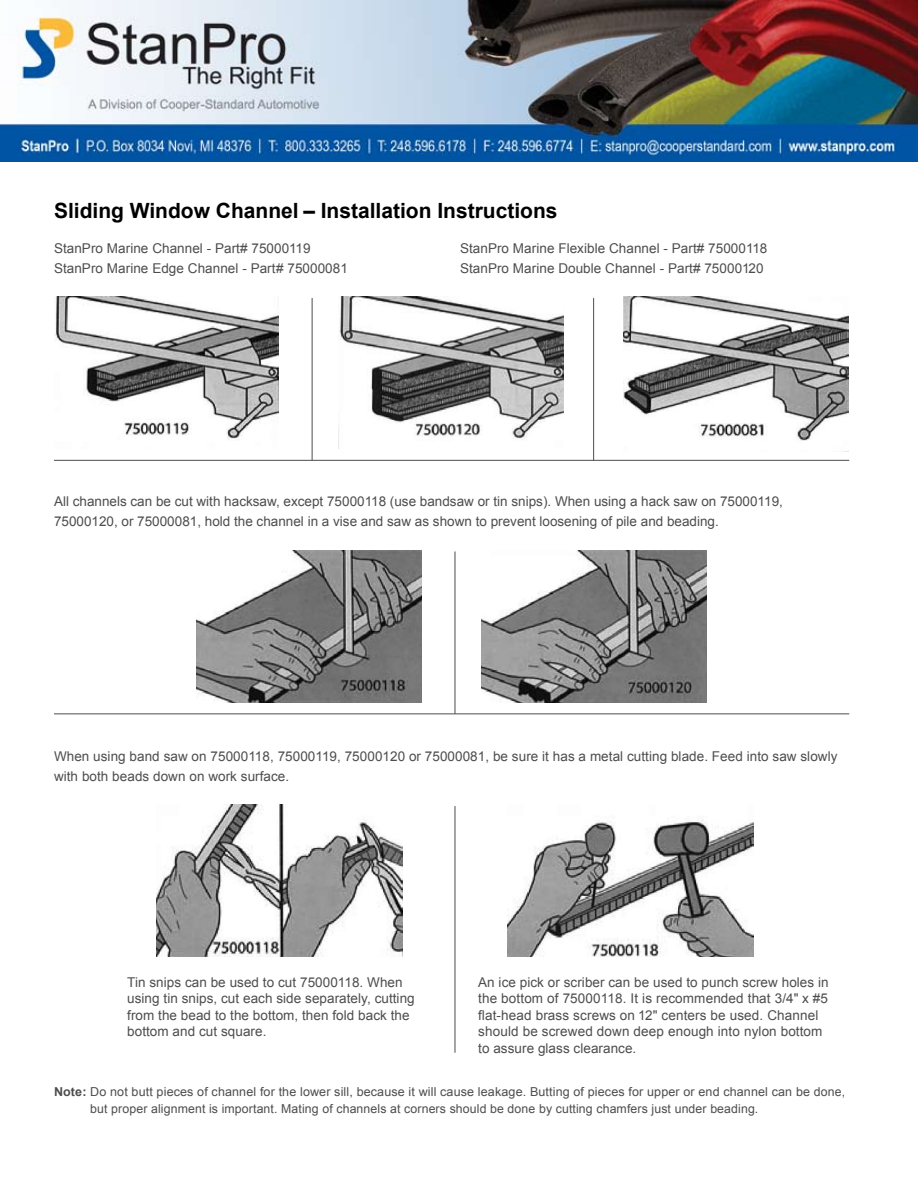
<style>
.page{position:relative;width:918px;height:1188px;background:#fff}
.page>*{position:absolute;margin:0;border:0;box-sizing:border-box;transform-origin:0 0}
.t1{font:700 21px "Arial";color:#000}
.t2{font:13.5px/16.5px "Arial";letter-spacing:.005em;color:#4d4d4f}
.t3{font:12.3px/16.5px "Arial";letter-spacing:.01em;color:#4d4d4f}
.s1{font-weight:700}
</style>
<div class="page">
<img style="left:0;top:0;width:918px;height:162px">
<hr style="left:312px;top:298px;width:1px;height:162px;background:#4d4d4f">
<hr style="left:593px;top:298px;width:1px;height:162px;background:#4d4d4f">
<hr style="left:54px;top:460px;width:795px;height:1px;background:#4d4d4f">
<hr style="left:54px;top:713px;width:795px;height:1px;background:#4d4d4f">
<img style="left:623px;top:297px;width:225px;height:155px">
<img style="left:55px;top:297px;width:224px;height:143px">
<img style="left:339px;top:297px;width:225px;height:143px">
<hr style="left:455px;top:551px;width:1px;height:163px;background:#4d4d4f">
<img style="left:197px;top:550px;width:225px;height:152px">
<img style="left:481px;top:550px;width:225px;height:152px">
<hr style="left:455px;top:806px;width:1px;height:247px;background:#4d4d4f">
<img style="left:157px;top:805px;width:245px;height:152px">
<img style="left:508px;top:820px;width:245px;height:137px">
<h1 class="t1" style="left:54px;top:197px;width:505px">Sliding Window Channel – Installation Instructions</h1>
<p class="t2" style="left:54px;top:238px;width:295px;line-height:20.2px">StanPro Marine Channel - Part# 75000119<br>StanPro Marine Edge Channel - Part# 75000081</p>
<p class="t2" style="left:460px;top:238px;width:309px;line-height:20.2px">StanPro Marine Flexible Channel - Part# 75000118<br>StanPro Marine Double Channel - Part# 75000120</p>
<p class="t2" style="left:54px;top:491px;width:730px;line-height:20.2px">All channels can be cut with hacksaw, except 75000118 (use bandsaw or tin snips). When using a hack saw on 75000119,<br>75000120, or 75000081, hold the channel in a vise and saw as shown to prevent loosening of pile and beading.</p>
<p class="t2" style="left:54px;top:746px;width:785px;line-height:20.2px">When using band saw on 75000118, 75000119, 75000120 or 75000081, be sure it has a metal cutting blade. Feed into saw slowly with both beads down on work surface.</p>
<p class="t2" style="left:127px;top:974px;width:289px">Tin snips can be used to cut 75000118. When using tin snips, cut each side separately, cutting from the bead to the bottom, then fold back the bottom and cut square.</p>
<p class="t2" style="left:478px;top:974px;width:352px">An ice pick or scriber can be used to punch screw holes in the bottom of 75000118. It is recommended that 3/4" x #5 flat-head brass screws on 12" centers be used. Channel should be screwed down deep enough into nylon bottom to assure glass clearance.</p>
<p class="t3" style="left:90px;top:1084px;width:756px;text-indent:-36px"><span class="s1">Note:</span> Do not butt pieces of channel for the lower sill, because it will cause leakage. Butting of pieces for upper or end channel can be done, but proper alignment is important. Mating of channels at corners should be done by cutting chamfers just under beading.</p>
</div>
